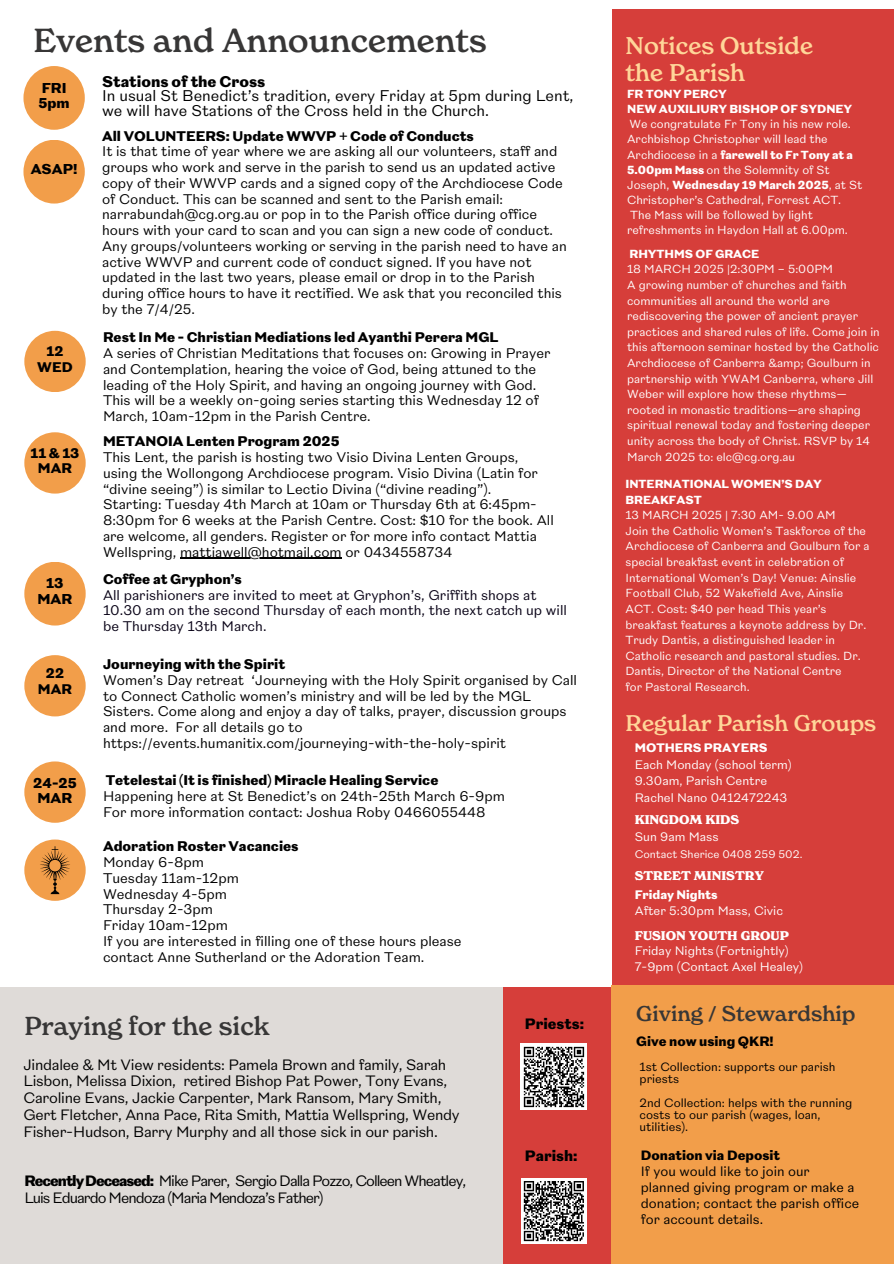
<style>
.page{position:relative;width:894px;height:1264px;background:#fff}
.page>*{position:absolute;margin:0;border:0;box-sizing:border-box;transform-origin:0 0}
.t1{font:500 32.7px "New Spirit";color:#373636}
.t2{font:500 25.5px "New Spirit";color:#373636}
.t3{font:500 23.7px/27px "New Spirit";color:#ffd699}
.t4{font:500 22.2px "New Spirit";color:#ffd699}
.t5{font:500 21px "New Spirit";color:#373636}
.t6{font:15.45px/14.7px "New Reason";color:#000}
.t7{font:15px/16.6px "New Reason";letter-spacing:-.015em;color:#000}
.t8{font:15px/16.8px "New Reason";letter-spacing:-.065em;color:#000}
.t9{font:700 15px "New Reason";color:#000}
.t10{font:700 14.25px/15.8px "New Reason";color:#000;text-align:center}
.t11{font:13.95px/15.8px "New Reason";color:#000}
.t12{font:13.95px/15.8px "New Reason";color:#070015}
.t13{font:700 13.95px/15.8px "New Reason";color:#000;text-align:center}
.t14{font:13.5px/16px "New Reason";color:#000}
.t15{font:700 13.5px "New Reason";color:#000}
.t16{font:12.3px/16.4px "New Reason";color:#fff}
.t17{font:700 12.3px "New Spirit";color:#fff}
.t18{font:700 12.3px "New Reason";color:#fff}
.t19{font:12px/12px "New Reason";color:#000}
.t20{font:11.7px/15.6px "New Reason";color:#fff}
.t21{font:700 11.7px/15.6px "New Reason";color:#fff}
.t22{font:10.95px "New Reason";color:#fff}
.s1{font-weight:700}
.s2{font-weight:700;color:#000}
</style>
<div class="page">
<div style="left:0;top:986px;width:553px;height:277px;background:#dfdbd8"></div>
<div style="left:503px;top:986px;width:123px;height:277px;background:#d63e3a"></div>
<div style="left:520px;top:1043px;width:67px;height:67px;background:#fff"></div>
<svg style="left:523px;top:1046px;width:62px;height:61px"></svg>
<svg style="left:521px;top:1178px;width:65px;height:65px"></svg>
<svg style="left:522px;top:1180px;width:63px;height:61px"></svg>
<div style="left:24px;top:331px;width:62px;height:61px;background:#f29e4a;border-radius:50%"></div>
<div style="left:24px;top:839px;width:62px;height:61px;background:#f29e4a;border-radius:50%"></div>
<svg style="left:40px;top:846px;width:30px;height:48px"></svg>
<div style="left:611px;top:9px;width:282px;height:997px;background:#d63e3a"></div>
<div style="left:611px;top:985px;width:282px;height:278px;background:#f29e4a"></div>
<div style="left:23px;top:66px;width:62px;height:64px;background:#f29e4a;border-radius:50%"></div>
<div style="left:23px;top:140px;width:62px;height:63px;background:#f29e4a;border-radius:50%"></div>
<div style="left:24px;top:655px;width:62px;height:61px;background:#f29e4a;border-radius:50%"></div>
<div style="left:24px;top:432px;width:62px;height:61px;background:#f29e4a;border-radius:50%"></div>
<div style="left:24px;top:761px;width:62px;height:61px;background:#f29e4a;border-radius:50%"></div>
<div style="left:24px;top:562px;width:62px;height:63px;background:#f29e4a;border-radius:50%"></div>
<hr style="left:180px;top:557px;width:161px;height:2px;background:#000">
<p class="t1" style="left:33px;top:26px;width:455px">Events and Announcements</p>
<p class="t10" style="left:38px;top:81px;width:33px;text-align:left">FRI<br>5pm</p>
<p class="t6" style="left:102px;top:75px;width:473px"><span class="s1">Stations of the Cross<br></span>In usual St Benedict’s tradition, every Friday at 5pm during Lent, we will have Stations of the Cross held in the Church.</p>
<h6 class="t10" style="left:31px;top:162px;width:48px">ASAP!</h6>
<h2 class="t13" style="left:37px;top:344px;width:37px">12<br>WED</h2>
<h3 class="t13" style="left:31px;top:446px;width:50px">11&amp;13<br>MAR</h3>
<p class="t11" style="left:102px;top:129px;width:466px"><span class="s1">All VOLUNTEERS: Update WWVP + Code of Conducts<br></span>It is that time of year where we are asking all our volunteers, staff and groups who work and serve in the parish to send us an updated active copy of their WWVP cards and a signed copy of the Archdiocese Code of Conduct. This can be scanned and sent to the Parish email: narrabundah@cg.org.au or pop in to the Parish office during office hours with your card to scan and you can sign a new code of conduct.<br>Any groups/volunteers working or serving in the parish need to have an active WWVP and current code of conduct signed. If you have not updated in the last two years, please email or drop in to the Parish during office hours to have it rectified. We ask that you reconciled this by the 7/4/25.</p>
<p class="t13" style="left:103px;top:331px;width:397px">Rest In Me - Christian Mediations led Ayanthi Perera MGL</p>
<p class="t11" style="left:103px;top:346px;width:449px">A series of Christian Meditations that focuses on: Growing in Prayer and Contemplation, hearing the voice of God, being attuned to the leading of the Holy Spirit, and having an ongoing journey with God.<br>This will be a weekly on-going series starting this Wednesday 12 of March, 10am-12pm in the Parish Centre.</p>
<p class="t11" style="left:103px;top:434px;width:452px"><span class="s1">METANOIA Lenten Program 2025<br></span>This Lent, the parish is hosting two Visio Divina Lenten Groups, using the Wollongong Archdiocese program. Visio Divina (Latin for “divine seeing”) is similar to Lectio Divina (“divine reading”).<br>Starting: Tuesday 4th March at 10am or Thursday 6th at 6:45pm-8:30pm for 6 weeks at the Parish Centre. Cost: $10 for the book. All are welcome, all genders. Register or for more info contact Mattia Wellspring, mattiawell@hotmail.com or 0434558734</p>
<p class="t10" style="left:37px;top:576px;width:36px">13<br>MAR</p>
<p class="t12" style="left:103px;top:572px;width:465px"><span class="s2">Coffee at Gryphon’s<br></span>All parishioners are invited to meet at Gryphon’s, Griffith shops at 10.30 am on the second Thursday of each month, the next catch up will be Thursday 13th March.</p>
<h6 class="t13" style="left:38px;top:666px;width:36px">22<br>MAR</h6>
<h6 class="t10" style="left:33px;top:776px;width:45px">24-25<br>MAR</h6>
<p class="t11" style="left:103px;top:657px;width:475px"><span class="s1">Journeying with the Spirit<br></span>Women’s Day retreat ‘Journeying with the Holy Spirit organised by Call to Connect Catholic women’s ministry and will be led by the MGL Sisters. Come along and enjoy a day of talks, prayer, discussion groups and more. For all details go to https://events.humanitix.com/journeying-with-the-holy-spirit</p>
<h2 class="t11" style="left:103px;top:773px;width:403px"><span class="s1">Tetelestai (It is finished) Miracle Healing Service<br></span>Happening here at St Benedict’s on 24th-25th March 6-9pm<br>For more information contact: Joshua Roby 0466055448</h2>
<p class="t11" style="left:103px;top:839px;width:360px"><span class="s1">Adoration Roster Vacancies<br></span>Monday 6-8pm<br>Tuesday 11am-12pm<br>Wednesday 4-5pm<br>Thursday 2-3pm<br>Friday 10am-12pm<br>If you are interested in filling one of these hours please contact Anne Sutherland or the Adoration Team.</p>
<h3 class="t2" style="left:24px;top:1014px;width:247px">Praying for the sick</h3>
<p class="t9" style="left:525px;top:1017px;width:61px">Priests:</p>
<p class="t7" style="left:23px;top:1057px;width:437px">Jindalee &amp; Mt View residents: Pamela Brown and family, Sarah Lisbon, Melissa Dixion, retired Bishop Pat Power, Tony Evans, Caroline Evans, Jackie Carpenter, Mark Ransom, Mary Smith, Gert Fletcher, Anna Pace, Rita Smith, Mattia Wellspring, Wendy Fisher-Hudson, Barry Murphy and all those sick in our parish.</p>
<p class="t8" style="left:24px;top:1173px;width:443px"><span class="s1">RecentlyDeceased:</span> Mike Parer, Sergio Dalla Pozzo, Colleen Wheatley,<br>Luis Eduardo Mendoza (Maria Mendoza’s Father)</p>
<p class="t9" style="left:525px;top:1149px;width:54px">Parish:</p>
<p class="t3" style="left:625px;top:34px;width:189px">Notices Outside the Parish</p>
<p class="t21" style="left:627px;top:87px;width:101px">FR TONY PERCY</p>
<p class="t21" style="left:627px;top:102px;width:227px">NEW AUXILIURY BISHOP OF SYDNEY</p>
<p class="t20" style="left:627px;top:118px;width:236px;line-height:15.1px">We congratulate Fr Tony in his new role.<br>Archbishop Christopher will lead the Archdiocese in a <span class="s1">farewell to Fr Tony at a 5.00pm Mass</span> on the Solemnity of St Joseph, <span class="s1">Wednesday 19 March 2025</span>, at St Christopher’s Cathedral, Forrest ACT.</p>
<p class="t20" style="left:627px;top:208px;width:222px;line-height:15.1px">The Mass will be followed by light refreshments in Haydon Hall at 6.00pm.</p>
<h6 class="t21" style="left:629px;top:247px;width:131px">RHYTHMS OF GRACE</h6>
<h5 class="t20" style="left:627px;top:262px;width:207px">18 MARCH 2025 |2:30PM – 5:00PM</h5>
<p class="t20" style="left:627px;top:278px;width:254px">A growing number of churches and faith communities all around the world are rediscovering the power of ancient prayer practices and shared rules of life. Come join in this afternoon seminar hosted by the Catholic Archdiocese of Canberra &amp;amp; Goulburn in partnership with YWAM Canberra, where Jill Weber will explore how these rhythms— rooted in monastic traditions—are shaping spiritual renewal today and fostering deeper unity across the body of Christ. RSVP by 14<br>March 2025 to: elc@cg.org.au</p>
<p class="t21" style="left:625px;top:477px;width:198px">INTERNATIONAL WOMEN’S DAY<br>BREAKFAST</p>
<p class="t20" style="left:625px;top:508px;width:212px">13 MARCH 2025 | 7:30 AM- 9.00 AM</p>
<p class="t20" style="left:625px;top:524px;width:245px">Join the Catholic Women’s Taskforce of the Archdiocese of Canberra and Goulburn for a special breakfast event in celebration of International Women’s Day! Venue: Ainslie Football Club, 52 Wakefield Ave, Ainslie</p>
<h1 class="t20" style="left:625px;top:602px;width:242px">ACT. Cost: $40 per head This year’s breakfast features a keynote address by Dr.<br>Trudy Dantis, a distinguished leader in Catholic research and pastoral studies. Dr.<br>Dantis, Director of the National Centre</h1>
<h5 class="t20" style="left:625px;top:680px;width:125px">for Pastoral Research.</h5>
<h6 class="t4" style="left:625px;top:714px;width:252px">Regular Parish Groups</h6>
<h6 class="t18" style="left:634px;top:743px;width:134px">MOTHERS PRAYERS</h6>
<h6 class="t16" style="left:634px;top:757px;width:158px">Each Monday (school term)<br>9.30am, Parish Centre</h6>
<h4 class="t16" style="left:634px;top:790px;width:154px">Rachel Nano 0412472243</h4>
<h6 class="t17" style="left:634px;top:814px;width:106px">KINGDOM KIDS</h6>
<p class="t16" style="left:634px;top:829px;width:85px">Sun 9am Mass</p>
<h4 class="t22" style="left:634px;top:849px;width:169px">Contact Sherice 0408 259 502.</h4>
<h4 class="t17" style="left:634px;top:870px;width:130px">STREET MINISTRY</h4>
<h6 class="t18" style="left:634px;top:889px;width:84px">Friday Nights</h6>
<h4 class="t16" style="left:634px;top:903px;width:150px">After 5:30pm Mass, Civic</h4>
<h4 class="t17" style="left:634px;top:930px;width:156px">FUSION YOUTH GROUP</h4>
<h6 class="t16" style="left:634px;top:943px;width:155px">Friday Nights (Fortnightly)</h6>
<h4 class="t16" style="left:634px;top:959px;width:170px">7-9pm (Contact Axel Healey)</h4>
<p class="t5" style="left:636px;top:1004px;width:221px">Giving / Stewardship</p>
<p class="t15" style="left:636px;top:1035px;width:139px">Give now using QKR!</p>
<p class="t19" style="left:639px;top:1061px;width:197px">1st Collection: supports our parish priests</p>
<p class="t19" style="left:639px;top:1097px;width:214px">2nd Collection: helps with the running costs to our parish (wages, loan, utilities).</p>
<p class="t15" style="left:640px;top:1149px;width:141px">Donation via Deposit</p>
<p class="t14" style="left:640px;top:1164px;width:220px">If you would like to join our planned giving program or make a donation; contact the parish office for account details.</p>
</div>
